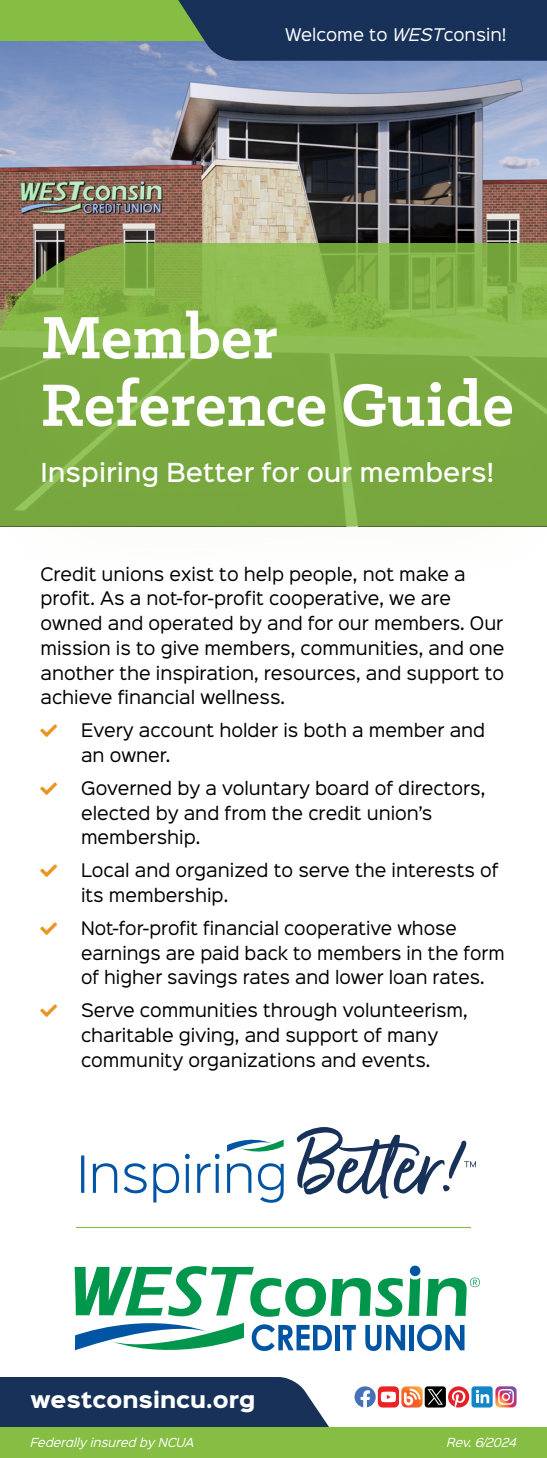
<style>
.page{position:relative;width:547px;height:1458px;background:#fff}
.page>*{position:absolute;margin:0;border:0;box-sizing:border-box;transform-origin:0 0}
.t1{font:700 67.5px/67.5px "Klinic Slab";color:#fff}
.t2{font:500 23.62px "Sinkin Sans 500";color:#fff}
.t3{font:900 20.25px "Sinkin Sans 800";color:#fff}
.Body1{font:16.88px/24.8px "Sinkin Sans 400";color:#000}
.Body1-2{font:16.88px/24.8px "Sinkin Sans 400";color:#000;scale:.96 1}
.t4{font:15.75px "Sinkin Sans 400";color:#fff}
.t5{font:italic 11.25px "Sinkin Sans 400";color:#fff}
.s1{font-style:italic}
.s2{color:#e89523}
</style>
<div class="page">
<img style="left:0;top:40px;width:547px;height:201px">
<svg style="left:75px;top:1266px;width:405px;height:85px"></svg>
<div style="left:0;top:0;width:547px;height:40px;background:#86be44"></div>
<svg style="left:165px;top:0;width:382px;height:61px;background:#213b5c"></svg>
<div style="left:0;top:241px;width:547px;height:340px;background:#86be44;opacity:.75"></div>
<div style="left:0;top:1428px;width:547px;height:30px;background:#86be44"></div>
<svg style="left:495px;top:1386px;width:21px;height:21px"></svg>
<div style="left:471px;top:1386px;width:21px;height:22px;background:#1386c8;border-radius:3px"></div>
<svg style="left:476px;top:1390px;width:13px;height:13px"></svg>
<div style="left:425px;top:1386px;width:21px;height:22px;background:#000;border-radius:3px"></div>
<svg style="left:0;top:1377px;width:422px;height:51px"></svg>
<svg style="left:428px;top:1386px;width:41px;height:22px"></svg>
<svg style="left:81px;top:1140px;width:203px;height:63px"></svg>
<svg style="left:297px;top:1127px;width:179px;height:72px"></svg>
<hr style="left:76px;top:1227px;width:395px;height:1px;background:#86be44">
<p class="t4" style="left:285px;top:21px;width:223px">Welcome to <span class="s1">WEST</span>consin!</p>
<p class="t1" style="left:40px;top:302px;width:474px">Member<br>Reference Guide</p>
<p class="t2" style="left:40px;top:452px;width:455px">Inspiring Better for our members!</p>
<p class="Body1" style="left:40px;top:560px;width:465px">Credit unions exist to help people, not make a profit. As a not-for-profit cooperative, we are owned and operated by and for our members. Our mission is to give members, communities, and one another the inspiration, resources, and support to achieve financial wellness.</p>
<p class="Body1" style="left:81px;top:717px;width:406px;text-indent:-40px"><span class="s2">●</span> Every account holder is both a member and an owner.</p>
<p class="Body1" style="left:81px;top:774px;width:406px;text-indent:-40px"><span class="s2">●</span> Governed by a voluntary board of directors, elected by and from the credit union’s membership.</p>
<p class="Body1" style="left:81px;top:857px;width:419px;text-indent:-40px"><span class="s2">●</span> Local and organized to serve the interests of its membership.</p>
<p class="Body1-2" style="left:81px;top:914px;width:443px;text-indent:-40px"><span class="s2">●</span> Not-for-profit financial cooperative whose earnings are paid back to members in the form of higher savings rates and lower loan rates.</p>
<p class="Body1" style="left:81px;top:997px;width:388px;text-indent:-40px"><span class="s2">●</span> Serve communities through volunteerism, charitable giving, and support of many community organizations and events.</p>
<p class="t3" style="left:30px;top:1389px;width:226px">WESTCONSINCU.ORG</p>
<p class="t5" style="left:30px;top:1433px;width:166px">Federally insured by NCUA</p>
<p class="t5" style="left:447px;top:1433px;width:71px">Rev. 6/2024</p>
</div>
